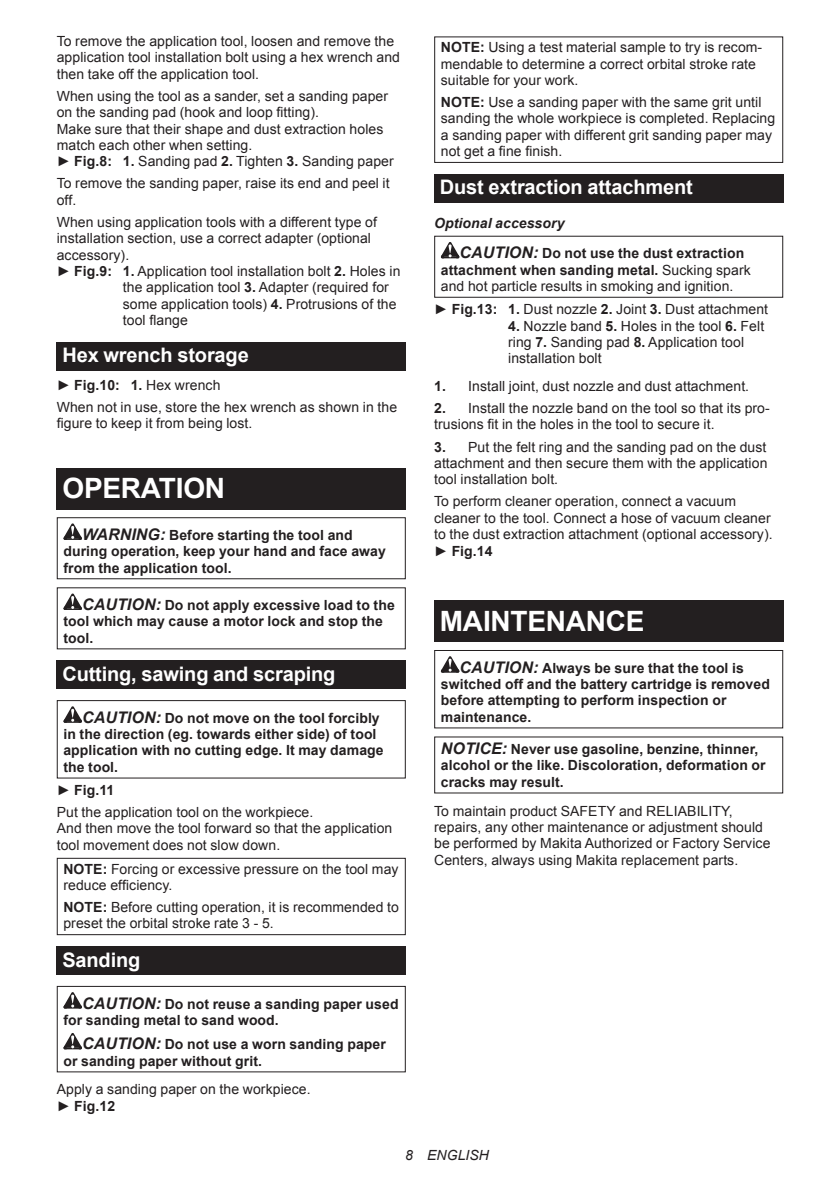
<style>
.page{position:relative;width:840px;height:1191px;background:#fff}
.page>*{position:absolute;margin:0;border:0;box-sizing:border-box;transform-origin:0 0}
.t1{font:700 28px "Arial";letter-spacing:-.01em;color:#fff}
.t2{font:700 20px "Arial";letter-spacing:-.01em;color:#fff}
.t3{font:14px/16.4px "Arial";letter-spacing:.005em;color:#231f20}
.t4{font:700 14px/16.4px "Arial";letter-spacing:.005em;color:#231f20}
.t5{font:italic 14px "Arial";letter-spacing:.005em;color:#231f20}
.s1{font-weight:700}
.s2{font-style:italic;font-size:16px}
.s3{font-style:italic}
</style>
<div class="page">
<div style="left:57px;top:342px;width:348px;height:29px;background:#231f20"></div>
<div style="left:57px;top:468px;width:348px;height:41px;background:#231f20"></div>
<svg style="left:63px;top:523px;width:19px;height:17px"></svg>
<div style="left:57px;top:517px;width:348px;height:62px;border:1px solid #231f20"></div>
<svg style="left:63px;top:593px;width:19px;height:17px"></svg>
<div style="left:57px;top:660px;width:348px;height:29px;background:#231f20"></div>
<svg style="left:63px;top:706px;width:19px;height:16px"></svg>
<div style="left:57px;top:700px;width:348px;height:78px;border:1px solid #231f20"></div>
<div style="left:57px;top:857px;width:348px;height:78px;border:1px solid #231f20"></div>
<div style="left:57px;top:946px;width:348px;height:29px;background:#231f20"></div>
<svg style="left:63px;top:992px;width:19px;height:16px"></svg>
<svg style="left:63px;top:1033px;width:19px;height:16px"></svg>
<div style="left:57px;top:986px;width:348px;height:86px;border:1px solid #231f20"></div>
<div style="left:434px;top:36px;width:348px;height:127px;border:1px solid #231f20"></div>
<div style="left:434px;top:174px;width:348px;height:29px;background:#231f20"></div>
<svg style="left:440px;top:242px;width:19px;height:16px"></svg>
<div style="left:434px;top:236px;width:348px;height:62px;border:1px solid #231f20"></div>
<div style="left:434px;top:601px;width:348px;height:41px;background:#231f20"></div>
<svg style="left:440px;top:656px;width:19px;height:16px"></svg>
<div style="left:434px;top:650px;width:348px;height:78px;border:1px solid #231f20"></div>
<p class="t3" style="left:57px;top:33px;width:344px">To remove the application tool, loosen and remove the application tool installation bolt using a hex wrench and then take off the application tool.</p>
<p class="t3" style="left:57px;top:89px;width:338px">When using the tool as a sander, set a sanding paper on the sanding pad (hook and loop fitting).<br>Make sure that their shape and dust extraction holes match each other when setting.<br>► <span class="s1">Fig.8: 1.</span> Sanding pad <span class="s1">2.</span> Tighten <span class="s1">3.</span> Sanding paper</p>
<p class="t3" style="left:57px;top:175px;width:334px">To remove the sanding paper, raise its end and peel it off.</p>
<p class="t3" style="left:57px;top:215px;width:321px">When using application tools with a different type of</p>
<p class="t3" style="left:57px;top:231px;width:315px">installation section, use a correct adapter (optional</p>
<p class="t3" style="left:57px;top:248px;width:74px">accessory).</p>
<p class="t3" style="left:57px;top:263px;width:345px">► <span class="s1">Fig.9: 1.</span> Application tool installation bolt <span class="s1">2.</span> Holes in</p>
<p class="t3" style="left:123px;top:281px;width:267px">the application tool <span class="s1">3.</span> Adapter (required for</p>
<p class="t3" style="left:123px;top:297px;width:275px">some application tools) <span class="s1">4.</span> Protrusions of the</p>
<p class="t3" style="left:123px;top:312px;width:66px">tool flange</p>
<h2 class="t2" style="left:62px;top:348px;width:188px">Hex wrench storage</h2>
<p class="t3" style="left:57px;top:374px;width:342px;line-height:22px">► <span class="s1">Fig.10: 1.</span> Hex wrench<br>When not in use, store the hex wrench as shown in the</p>
<p class="t3" style="left:57px;top:415px;width:197px">figure to keep it from being lost.</p>
<h1 class="t1" style="left:62px;top:477px;width:164px">OPERATION</h1>
<p class="t4" style="left:63px;top:528px;width:324px;text-indent:19px"><span class="s2">WARNING:</span> Before starting the tool and during operation, keep your hand and face away from the application tool.</p>
<p class="t4" style="left:63px;top:598px;width:332px;text-indent:19px"><span class="s2">CAUTION:</span> Do not apply excessive load to the tool which may cause a motor lock and stop the tool.</p>
<h2 class="t2" style="left:62px;top:666px;width:274px">Cutting, sawing and scraping</h2>
<p class="t4" style="left:63px;top:711px;width:321px;text-indent:19px"><span class="s2">CAUTION:</span> Do not move on the tool forcibly in the direction (eg. towards either side) of tool application with no cutting edge. It may damage the tool.</p>
<p class="t3" style="left:57px;top:779px;width:258px;line-height:22px">► <span class="s1">Fig.11<br></span>Put the application tool on the workpiece.</p>
<p class="t3" style="left:57px;top:820px;width:337px">And then move the tool forward so that the application tool movement does not slow down.</p>
<p class="t3" style="left:63px;top:862px;width:336px"><span class="s1">NOTE:</span> Forcing or excessive pressure on the tool may reduce efficiency.</p>
<p class="t3" style="left:63px;top:900px;width:337px"><span class="s1">NOTE:</span> Before cutting operation, it is recommended to preset the orbital stroke rate 3 - 5.</p>
<h2 class="t2" style="left:62px;top:952px;width:79px">Sanding</h2>
<p class="t4" style="left:63px;top:996px;width:336px;text-indent:19px"><span class="s2">CAUTION:</span> Do not reuse a sanding paper used for sanding metal to sand wood.</p>
<p class="t4" style="left:63px;top:1037px;width:324px;text-indent:19px"><span class="s2">CAUTION:</span> Do not use a worn sanding paper or sanding paper without grit.</p>
<p class="t3" style="left:57px;top:1081px;width:255px">Apply a sanding paper on the workpiece. ► <span class="s1">Fig.12</span></p>
<p class="t3" style="left:440px;top:40px;width:322px"><span class="s1">NOTE:</span> Using a test material sample to try is recom&shy;mendable to determine a correct orbital stroke rate suitable for your work.</p>
<p class="t3" style="left:440px;top:95px;width:336px"><span class="s1">NOTE:</span> Use a sanding paper with the same grit until sanding the whole workpiece is completed. Replacing a sanding paper with different grit sanding paper may not get a fine finish.</p>
<h2 class="t2" style="left:439px;top:180px;width:254px">Dust extraction attachment</h2>
<p class="t4" style="left:459px;top:209px;width:286px;line-height:30.6px;text-indent:-25px"><span class="s3">Optional accessory<br></span><span class="s2">CAUTION:</span> Do not use the dust extraction</p>
<p class="t3" style="left:440px;top:263px;width:311px"><span class="s1">attachment when sanding metal.</span> Sucking spark and hot particle results in smoking and ignition.</p>
<p class="t3" style="left:434px;top:301px;width:335px">► <span class="s1">Fig.13: 1.</span> Dust nozzle <span class="s1">2.</span> Joint <span class="s1">3.</span> Dust attachment</p>
<p class="t3" style="left:508px;top:317px;width:257px"><span class="s1">4.</span> Nozzle band <span class="s1">5.</span> Holes in the tool <span class="s1">6.</span> Felt ring <span class="s1">7.</span> Sanding pad <span class="s1">8.</span> Application tool installation bolt</p>
<p class="t3" style="left:434px;top:378px;width:316px"><span class="s1">1.</span> Install joint, dust nozzle and dust attachment.</p>
<p class="t3" style="left:434px;top:400px;width:337px"><span class="s1">2.</span> Install the nozzle band on the tool so that its pro&shy;trusions fit in the holes in the tool to secure it.</p>
<p class="t3" style="left:434px;top:438px;width:334px;text-align:justify"><span class="s1">3.</span> Put the felt ring and the sanding pad on the dust attachment and then secure them with the application tool installation bolt.</p>
<p class="t3" style="left:434px;top:493px;width:340px">To perform cleaner operation, connect a vacuum cleaner to the tool. Connect a hose of vacuum cleaner to the dust extraction attachment (optional accessory). ► <span class="s1">Fig.14</span></p>
<h1 class="t1" style="left:439px;top:610px;width:206px">MAINTENANCE</h1>
<p class="t4" style="left:440px;top:661px;width:330px;text-indent:19px"><span class="s2">CAUTION:</span> Always be sure that the tool is switched off and the battery cartridge is removed before attempting to perform inspection or maintenance.</p>
<p class="t4" style="left:440px;top:742px;width:326px"><span class="s2">NOTICE:</span> Never use gasoline, benzine, thinner, alcohol or the like. Discoloration, deformation or cracks may result.</p>
<p class="t3" style="left:434px;top:802px;width:337px">To maintain product SAFETY and RELIABILITY, repairs, any other maintenance or adjustment should be performed by Makita Authorized or Factory Service Centers, always using Makita replacement parts.</p>
<p class="t5" style="left:405px;top:1150px;width:85px">8 ENGLISH</p>
</div>
